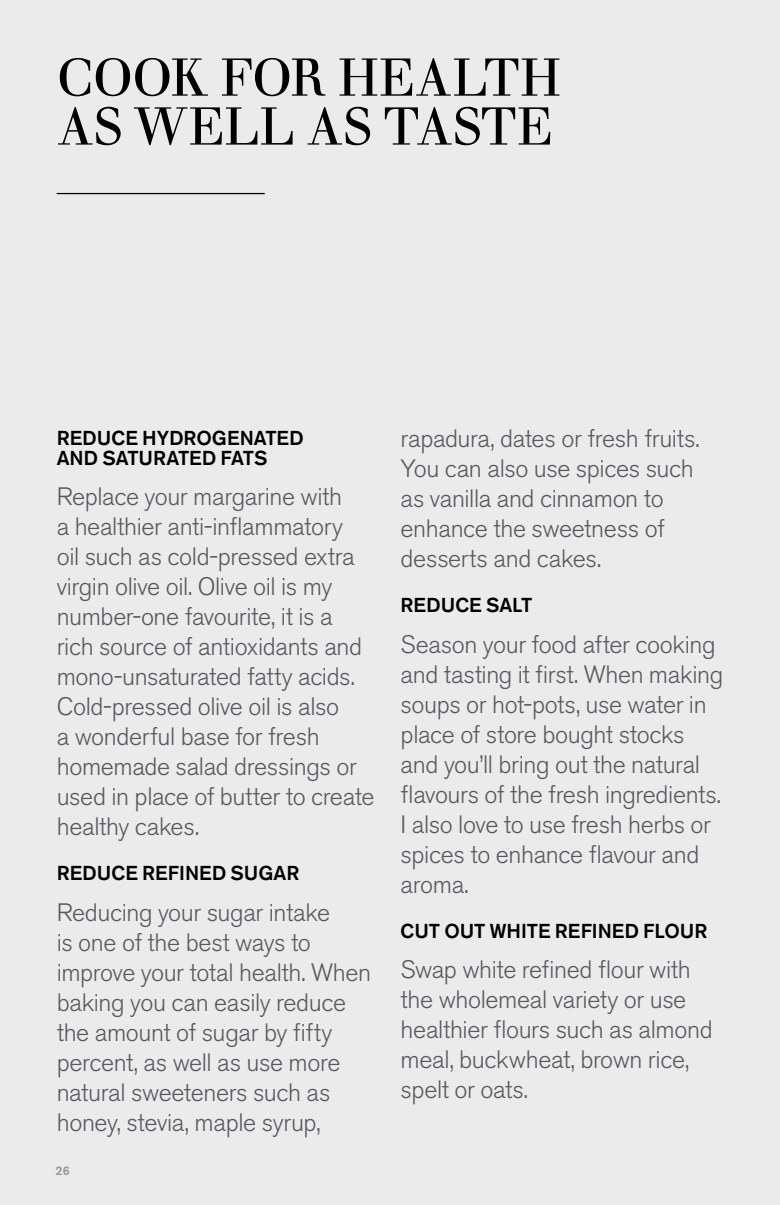
<style>
.page{position:relative;width:780px;height:1205px;background:#ebebeb}
.page>*{position:absolute;margin:0;border:0;box-sizing:border-box;transform-origin:0 0}
.t1{font:52.75px/49px "Walbaum";letter-spacing:-.005em;color:#000}
.t2{font:300 25px/30px "Akzidenz Grotesk BE";letter-spacing:-.015em;color:#58595b}
.t3{font:500 20px/20px "Akzidenz Grotesk BE";color:#000}
.t4{font:500 12.5px "Akzidenz Grotesk BE";color:#939598}
</style>
<div class="page">
<hr style="left:57px;top:193px;width:208px;height:1px;background:#000">
<h1 class="t1" style="left:57px;top:54px;width:505px">COOK FOR HEALTH<br>AS WELL AS TASTE</h1>
<p class="t3" style="left:57px;top:427px;width:248px">REDUCE HYDROGENATED<br>AND SATURATED FATS</p>
<p class="t2" style="left:57px;top:482px;width:319px">Replace your margarine with<br>a healthier anti-inflammatory<br>oil such as cold-pressed extra virgin olive oil. Olive oil is my number-one favourite, it is a rich source of antioxidants and mono-unsaturated fatty acids.<br>Cold-pressed olive oil is also<br>a wonderful base for fresh homemade salad dressings or used in place of butter to create healthy cakes.</p>
<p class="t3" style="left:57px;top:863px;width:244px">REDUCE REFINED SUGAR</p>
<p class="t2" style="left:57px;top:898px;width:316px">Reducing your sugar intake<br>is one of the best ways to improve your total health. When baking you can easily reduce the amount of sugar by fifty percent, as well as use more natural sweeteners such as honey, stevia, maple syrup,</p>
<p class="t4" style="left:56px;top:1163px;width:16px">26</p>
<p class="t2" style="left:400px;top:424px;width:300px">rapadura, dates or fresh fruits.<br>You can also use spices such as vanilla and cinnamon to enhance the sweetness of desserts and cakes.</p>
<p class="t3" style="left:400px;top:595px;width:133px">REDUCE SALT</p>
<p class="t2" style="left:400px;top:630px;width:324px">Season your food after cooking and tasting it first. When making soups or hot-pots, use water in place of store bought stocks and you’ll bring out the natural flavours of the fresh ingredients.<br>I also love to use fresh herbs or spices to enhance flavour and aroma.</p>
<p class="t3" style="left:400px;top:920px;width:308px">CUT OUT WHITE REFINED FLOUR</p>
<p class="t2" style="left:400px;top:955px;width:313px">Swap white refined flour with the wholemeal variety or use healthier flours such as almond meal, buckwheat, brown rice, spelt or oats.</p>
</div>
